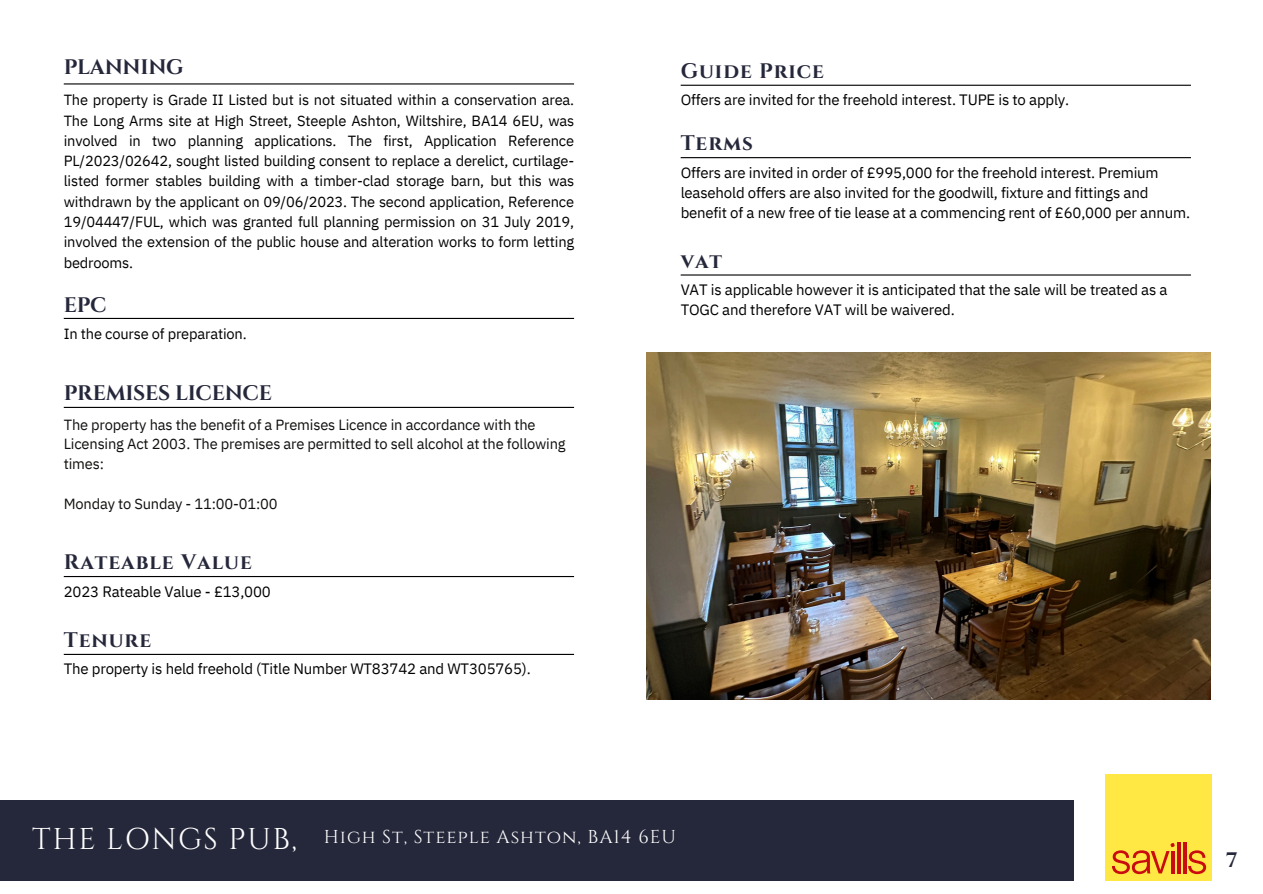
<style>
.page{position:relative;width:1263px;height:894px;background:#fff}
.page>*{position:absolute;margin:0;border:0;box-sizing:border-box;transform-origin:0 0}
.t1{font:30px "Cinzel";letter-spacing:.05em;color:#fff}
.t2{font:700 21px "Cinzel";letter-spacing:.045em;color:#25273a}
.t3{font:700 21px "Cinzel";letter-spacing:-.01em;color:#25273a}
.t4{font:18.6px "Cinzel";letter-spacing:.05em;color:#fff}
.t5{font:15px/20.2px "IBM Plex Sans";letter-spacing:-.01em;color:#000}
.t6{font:14.7px/20.2px "IBM Plex Sans";letter-spacing:-.01em;color:#000;text-align:justify}
.t7{font:14.7px/19.8px "IBM Plex Sans";letter-spacing:-.01em;color:#100f0d}
</style>
<div class="page">
<div style="left:1106px;top:774px;width:106px;height:106px;background:#ffe843"></div>
<svg style="left:1112px;top:843px;width:63px;height:30px"></svg>
<hr style="left:1171px;top:850px;width:3px;height:23px;background:#c90c0f">
<hr style="left:1177px;top:842px;width:3px;height:31px;background:#c90c0f">
<hr style="left:1183px;top:842px;width:3px;height:31px;background:#c90c0f">
<svg style="left:1188px;top:850px;width:18px;height:23px"></svg>
<img style="left:647px;top:352px;width:563px;height:347px">
<hr style="left:64px;top:318px;width:510px;height:1px;background:#000">
<hr style="left:64px;top:407px;width:510px;height:1px;background:#000">
<hr style="left:64px;top:83px;width:510px;height:1px;background:#000">
<hr style="left:681px;top:157px;width:510px;height:1px;background:#000">
<hr style="left:64px;top:653px;width:510px;height:1px;background:#000">
<hr style="left:64px;top:575px;width:510px;height:2px;background:#000">
<hr style="left:681px;top:274px;width:510px;height:1px;background:#000">
<div style="left:0;top:800px;width:1074px;height:80px;background:#25273a"></div>
<hr style="left:681px;top:85px;width:510px;height:1px;background:#000">
<p class="t3" style="left:64px;top:53px;width:122px">PLANNING</p>
<h3 class="t6" style="left:64px;top:90px;width:512px">The property is Grade II Listed but is not situated within a conservation area.<br>The Long Arms site at High Street, Steeple Ashton, Wiltshire, BA14 6EU, was involved in two planning applications. The first, Application Reference PL/2023/02642, sought listed building consent to replace a derelict, curtilage&shy;listed former stables building with a timber-clad storage barn, but this was withdrawn by the applicant on 09/06/2023. The second application, Reference 19/04447/FUL, which was granted full planning permission on 31 July 2019, involved the extension of the public house and alteration works to form letting bedrooms.</h3>
<p class="t2" style="left:64px;top:291px;width:44px">EPC</p>
<h2 class="t6" style="left:64px;top:323px;width:184px">In the course of preparation.</h2>
<p class="t3" style="left:64px;top:379px;width:210px">PREMISES LICENCE</p>
<h2 class="t7" style="left:64px;top:414px;width:503px">The property has the benefit of a Premises Licence in accordance with the<br>Licensing Act 2003. The premises are permitted to sell alcohol at the following times:</h2>
<p class="t7" style="left:64px;top:493px;width:215px">Monday to Sunday - 11:00-01:00</p>
<h3 class="t2" style="left:64px;top:548px;width:190px">Rateable Value</h3>
<p class="t5" style="left:64px;top:580px;width:209px">2023 Rateable Value - £13,000</p>
<h3 class="t2" style="left:64px;top:626px;width:89px">Tenure</h3>
<p class="t5" style="left:64px;top:658px;width:469px">The property is held freehold (Title Number WT83742 and WT305765).</p>
<h4 class="t2" style="left:681px;top:57px;width:145px">Guide Price</h4>
<p class="t5" style="left:681px;top:89px;width:390px">Offers are invited for the freehold interest. TUPE is to apply.</p>
<h3 class="t2" style="left:681px;top:130px;width:74px">Terms</h3>
<p class="t5" style="left:681px;top:162px;width:511px">Offers are invited in order of £995,000 for the freehold interest. Premium leasehold offers are also invited for the goodwill, fixture and fittings and benefit of a new free of tie lease at a commencing rent of £60,000 per annum.</p>
<h3 class="t2" style="left:681px;top:247px;width:43px">vat</h3>
<p class="t5" style="left:681px;top:279px;width:488px">VAT is applicable however it is anticipated that the sale will be treated as a<br>TOGC and therefore VAT will be waivered.</p>
<p class="t1" style="left:32px;top:819px;width:266px">THE LONGS PUB,</p>
<h1 class="t4" style="left:324px;top:824px;width:354px">High St, Steeple Ashton, BA14 6EU</h1>
<p class="t2" style="left:1226px;top:846px;width:13px">7</p>
</div>
